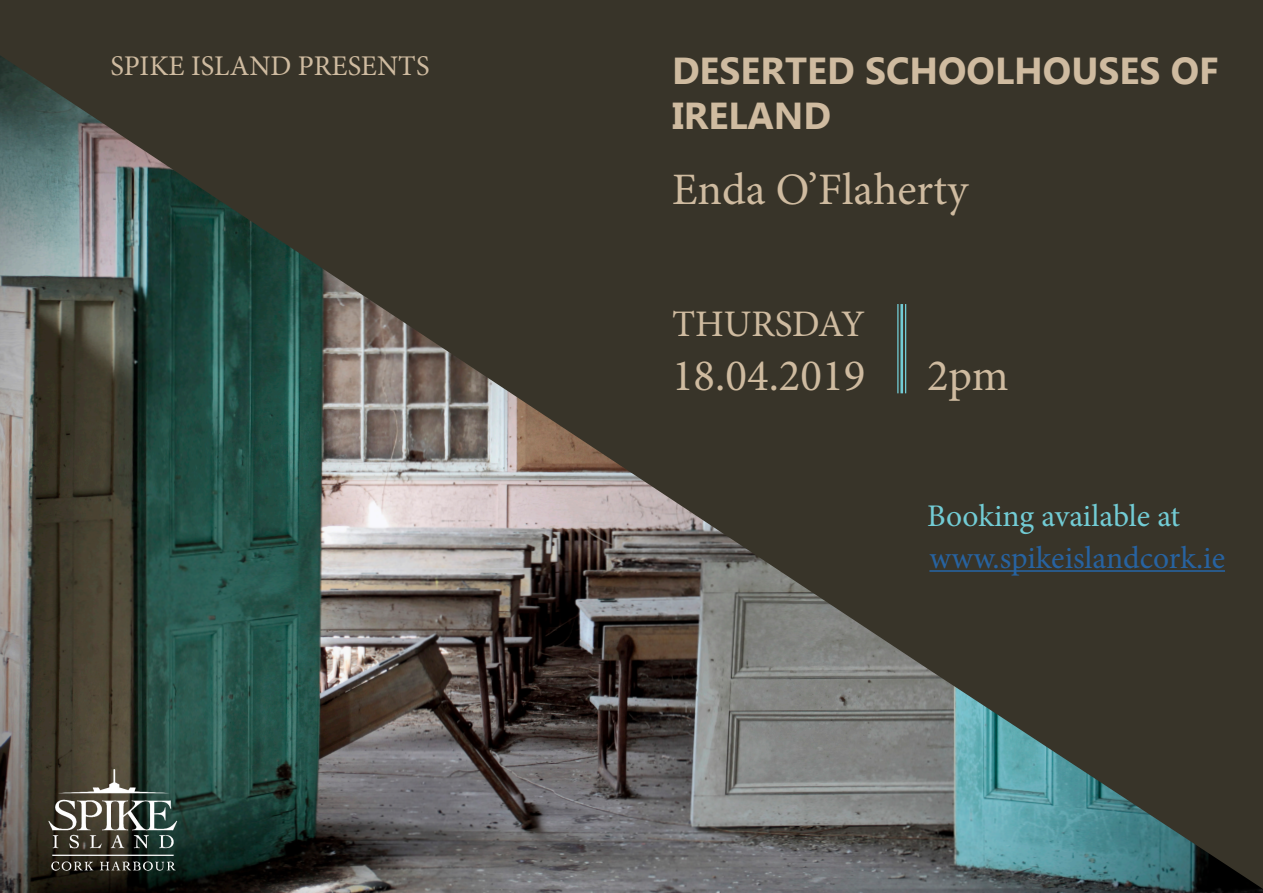
<style>
.page{position:relative;width:1263px;height:893px;background:#383429}
.page>*{position:absolute;margin:0;border:0;box-sizing:border-box;transform-origin:0 0}
.t1{font:45px "Minion Pro";color:#cfbba0}
.t2{font:700 37.5px/45px "Gadugi";color:#cfbba0}
.t3{font:37.5px "Minion Pro";color:#cfbba0}
.t4{font:31.5px "Minion Pro";letter-spacing:-.005em;color:#2763a1}
.t5{font:31.5px "Minion Pro";color:#72ccd5}
.t6{font:28.5px "Minion Pro";color:#cfbba0}
</style>
<div class="page">
<img style="left:0;top:55px;width:1263px;height:838px">
<hr style="left:929px;top:570px;width:296px;height:2px;background:#2763a1">
<hr style="left:905px;top:304px;width:1px;height:89px;background:#72ccd5">
<hr style="left:900px;top:304px;width:3px;height:89px;background:#72ccd5">
<hr style="left:897px;top:304px;width:1px;height:89px;background:#72ccd5">
<img style="left:49px;top:744px;width:149px;height:149px">
<p class="t6" style="left:111px;top:47px;width:321px">SPIKE ISLAND PRESENTS</p>
<p class="t2" style="left:672px;top:48px;width:548px">DESERTED SCHOOLHOUSES OF<br>IRELAND</p>
<p class="t1" style="left:672px;top:160px;width:298px">Enda O’Flaherty</p>
<p class="t3" style="left:672px;top:299px;width:195px">THURSDAY</p>
<p class="t1" style="left:672px;top:345px;width:195px">18.04.2019</p>
<p class="t1" style="left:927px;top:345px;width:83px">2pm</p>
<p class="t5" style="left:927px;top:495px;width:255px">Booking available at</p>
<p class="t4" style="left:929px;top:537px;width:297px">www.spikeislandcork.ie</p>
</div>
